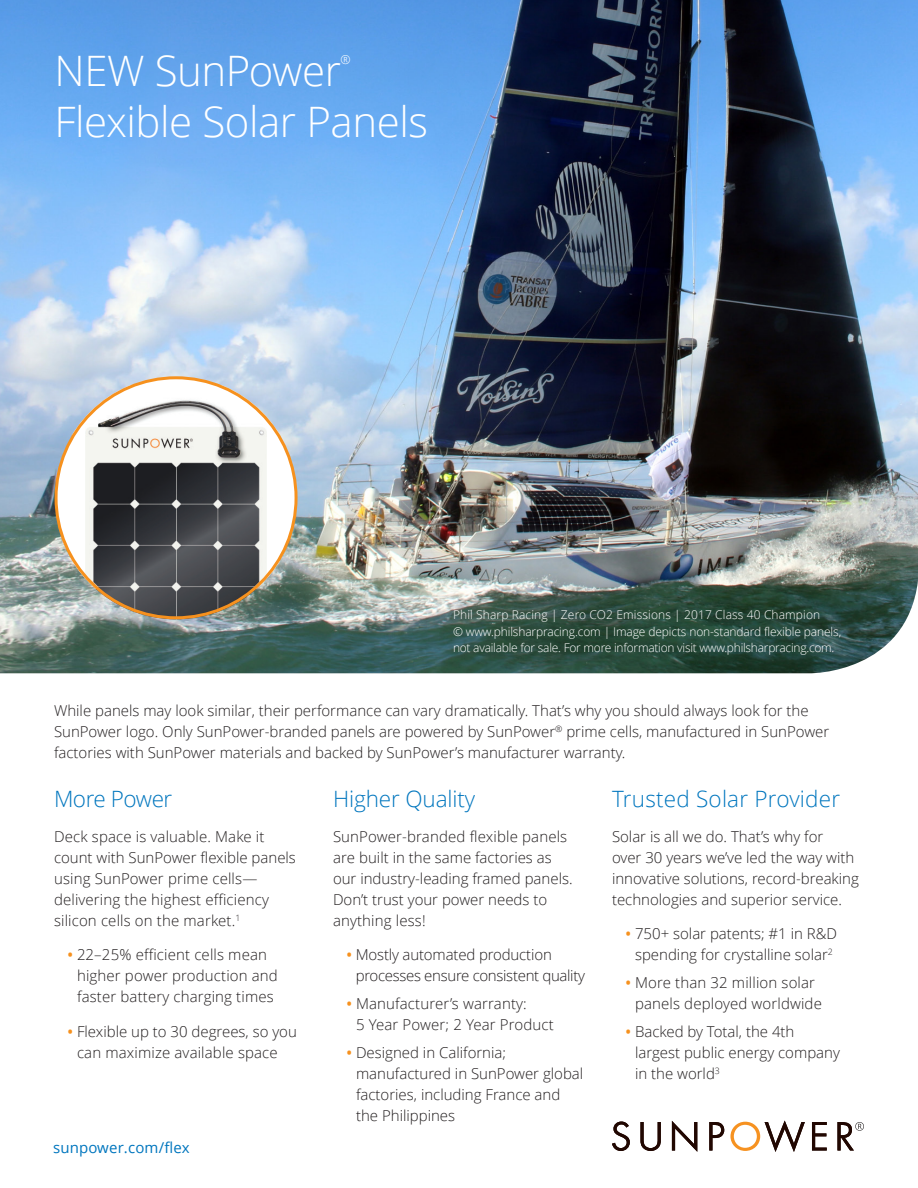
<style>
.page{position:relative;width:918px;height:1188px;background:#fff}
.page>*{position:absolute;margin:0;border:0;box-sizing:border-box;transform-origin:0 0}
.t1{font:300 42px "Open Sans";letter-spacing:-.01em;color:#fff}
.t2{font:300 22.5px "Open Sans";letter-spacing:-.005em;color:#0076be}
.t3{font:300 15px/21px "Open Sans";color:#231f20}
.t4{font:300 15px/21px "Open Sans";letter-spacing:-.02em;color:#231f20}
.t5{font:15px "Open Sans";letter-spacing:.01em;color:#0076be}
.t6{font:300 12.3px "Open Sans";color:#fff}
.t7{font:300 12px/16.5px "Open Sans";letter-spacing:-.01em;color:#fff}
.t8{font:300 12px "Open Sans";letter-spacing:.01em;color:#fff}
.s1{font-weight:600;color:#f6911e}
</style>
<div class="page">
<img style="left:0;top:0;width:918px;height:673px">
<svg style="left:612px;top:1122px;width:18px;height:29px"></svg>
<svg style="left:640px;top:1122px;width:21px;height:29px"></svg>
<svg style="left:672px;top:1121px;width:25px;height:31px"></svg>
<svg style="left:709px;top:1122px;width:15px;height:29px"></svg>
<svg style="left:812px;top:1122px;width:15px;height:29px"></svg>
<svg style="left:730px;top:1121px;width:75px;height:31px"></svg>
<svg style="left:837px;top:1122px;width:27px;height:29px"></svg>
<svg style="left:56px;top:378px;width:240px;height:240px"></svg>
<img style="left:72px;top:385px;width:208px;height:234px">
<p class="t1" style="left:55px;top:47px;width:288px">NEW SunPower</p>
<p class="t6" style="left:341px;top:53px;width:12px">®</p>
<p class="t1" style="left:55px;top:97px;width:375px">Flexible Solar Panels</p>
<p class="t8" style="left:453px;top:608px;width:369px">Phil Sharp Racing | Zero CO2 Emissions | 2017 Class 40 Champion</p>
<p class="t7" style="left:453px;top:623px;width:390px">© www.philsharpracing.com | Image depicts non-standard flexible panels, not available for sale. For more information visit www.philsharpracing.com.</p>
<p class="t3" style="left:54px;top:701px;width:777px">While panels may look similar, their performance can vary dramatically. That’s why you should always look for the<br>SunPower logo. Only SunPower-branded panels are powered by SunPower<sup>®</sup> prime cells, manufactured in SunPower factories with SunPower materials and backed by SunPower’s manufacturer warranty.</p>
<p class="t2" style="left:54px;top:786px;width:120px">More Power</p>
<p class="t3" style="left:54px;top:826px;width:243px">Deck space is valuable. Make it count with SunPower flexible panels using SunPower prime cells— delivering the highest efficiency silicon cells on the market.<sup>1</sup></p>
<p class="t3" style="left:77px;top:945px;width:202px;text-indent:-10px"><span class="s1">•</span> 22–25% efficient cells mean higher power production and faster battery charging times</p>
<p class="t3" style="left:77px;top:1021px;width:221px;text-indent:-10px"><span class="s1">•</span> Flexible up to 30 degrees, so you can maximize available space</p>
<p class="t5" style="left:53px;top:1139px;width:138px">sunpower.com/flex</p>
<p class="t2" style="left:333px;top:786px;width:144px">Higher Quality</p>
<p class="t3" style="left:333px;top:826px;width:241px">SunPower-branded flexible panels are built in the same factories as our industry-leading framed panels.<br>Don’t trust your power needs to anything less!</p>
<p class="t4" style="left:356px;top:945px;width:231px;text-indent:-9px"><span class="s1">•</span> Mostly automated production processes ensure consistent quality</p>
<p class="t3" style="left:356px;top:993px;width:199px;text-indent:-10px"><span class="s1">•</span> Manufacturer’s warranty:<br>5 Year Power; 2 Year Product</p>
<p class="t3" style="left:356px;top:1042px;width:229px;text-indent:-10px"><span class="s1">•</span> Designed in California; manufactured in SunPower global factories, including France and the Philippines</p>
<p class="t2" style="left:612px;top:786px;width:230px">Trusted Solar Provider</p>
<p class="t3" style="left:612px;top:826px;width:248px">Solar is all we do. That’s why for<br>over 30 years we’ve led the way with innovative solutions, record-breaking technologies and superior service.</p>
<p class="t3" style="left:626px;top:924px;width:213px;text-align:center"><span class="s1">•</span> 750+ solar patents; #1 in R&amp;D spending for crystalline solar<sup>2</sup></p>
<p class="t3" style="left:635px;top:972px;width:188px;text-indent:-10px"><span class="s1">•</span> More than 32 million solar panels deployed worldwide</p>
<p class="t3" style="left:635px;top:1021px;width:206px;text-indent:-10px"><span class="s1">•</span> Backed by Total, the 4th largest public energy company in the world<sup>3</sup></p>
</div>
